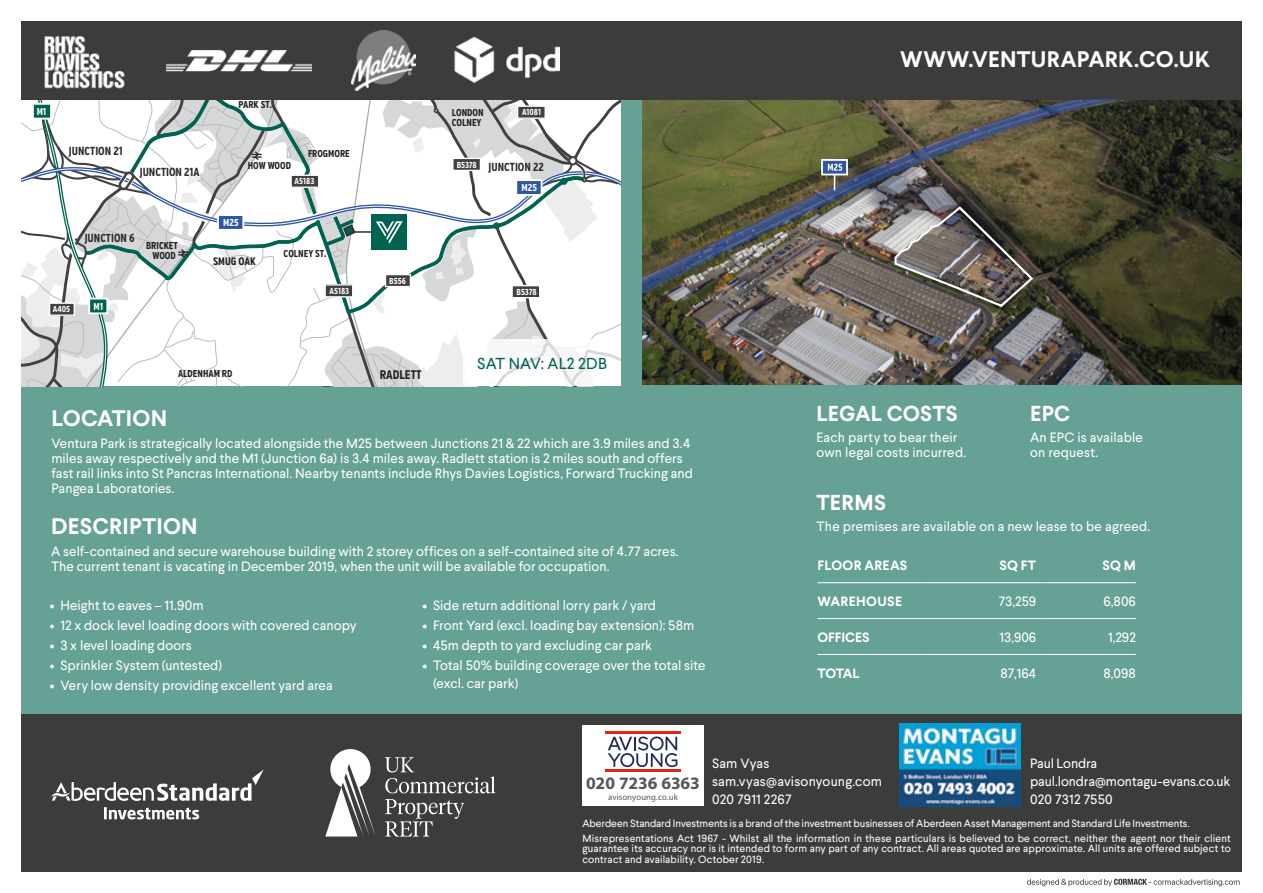
<style>
.page{position:relative;width:1263px;height:893px;background:#fff}
.page>*{position:absolute;margin:0;border:0;box-sizing:border-box;transform-origin:0 0}
.t1{font:700 22.5px "Larsseit";letter-spacing:.015em;color:#fff}
.t2{font:700 21.6px "Larsseit";letter-spacing:.01em;color:#fff}
.t3{font:700 17.55px "Myriad Pro";letter-spacing:-.01em;color:#575756}
.t4{font:15.9px "Larsseit";letter-spacing:.01em;color:#006351}
.t5{font:13.5px/15px "Larsseit";letter-spacing:.005em;color:#fff}
.t6{font:700 13.5px "Larsseit";letter-spacing:.015em;color:#fff}
.t7{font:700 12.45px "Verb Comp";color:#221f20}
.t8{font:700 11.7px "Verb Comp";color:#2e2d2c}
.t9{font:700 10.8px "Verb Comp";color:#221f20}
.t10{font:10.5px/15px "Larsseit";letter-spacing:.01em;color:#fff}
.t11{font:700 10.05px/10.1px "Verb Comp";color:#221f20}
.t12{font:700 10.05px "Verb Comp";color:#fff}
.t13{font:700 8.7px "Verb Comp";color:#fff}
.t14{font:8.7px "Myriad Pro";letter-spacing:.01em;color:#575756}
</style>
<div class="page">
<div style="left:21px;top:99px;width:1221px;height:615px;background:#66a196"></div>
<div style="left:21px;top:714px;width:1221px;height:158px;background:#3c3c3b"></div>
<hr style="left:817px;top:582px;width:105px;height:1px;background:#fff">
<hr style="left:922px;top:582px;width:120px;height:1px;background:#fff">
<hr style="left:1042px;top:582px;width:94px;height:1px;background:#fff">
<hr style="left:817px;top:618px;width:105px;height:1px;background:#fff">
<hr style="left:922px;top:618px;width:120px;height:1px;background:#fff">
<hr style="left:1042px;top:618px;width:94px;height:1px;background:#fff">
<hr style="left:817px;top:654px;width:105px;height:1px;background:#fff">
<hr style="left:922px;top:654px;width:120px;height:1px;background:#fff">
<hr style="left:1042px;top:654px;width:94px;height:1px;background:#fff">
<img style="left:642px;top:99px;width:600px;height:286px">
<div style="left:21px;top:21px;width:1221px;height:78px;background:#3c3c3b"></div>
<img style="left:167px;top:50px;width:145px;height:22px">
<img style="left:454px;top:36px;width:105px;height:47px">
<img style="left:899px;top:724px;width:121px;height:82px">
<img style="left:44px;top:36px;width:81px;height:53px">
<svg style="left:385px;top:757px;width:110px;height:36px"></svg>
<svg style="left:385px;top:799px;width:79px;height:37px"></svg>
<svg style="left:325px;top:749px;width:50px;height:87px"></svg>
<svg style="left:51px;top:769px;width:213px;height:32px"></svg>
<svg style="left:104px;top:807px;width:95px;height:12px"></svg>
<svg style="left:1027px;top:879px;width:212px;height:7px"></svg>
<img style="left:352px;top:31px;width:64px;height:60px">
<div style="left:582px;top:725px;width:122px;height:81px;background:#fff"></div>
<hr style="left:605px;top:732px;width:76px;height:2px;background:#e42313">
<hr style="left:605px;top:770px;width:76px;height:2px;background:#e42313">
<svg style="left:608px;top:736px;width:69px;height:31px"></svg>
<svg style="left:893px;top:294px;width:142px;height:15px;background:#615b53"></svg>
<img style="left:642px;top:99px;width:483px;height:195px">
<svg style="left:821px;top:159px;width:27px;height:31px"></svg>
<svg style="left:21px;top:99px;width:600px;height:287px;background:#e3e7e7"></svg>
<p class="t12" style="left:37px;top:105px;width:11px">M1</p>
<p class="t8" style="left:69px;top:144px;width:55px">JUNCTION 21</p>
<p class="t8" style="left:140px;top:165px;width:61px">JUNCTION 21A</p>
<p class="t8" style="left:85px;top:231px;width:51px">JUNCTION 6</p>
<p class="t11" style="left:146px;top:241px;width:33px;text-align:center">BRICKET<br>WOOD</p>
<p class="t13" style="left:53px;top:304px;width:19px">A405</p>
<p class="t12" style="left:93px;top:300px;width:11px">M1</p>
<p class="t11" style="left:238px;top:100px;width:35px">PARK ST.</p>
<p class="t11" style="left:248px;top:161px;width:45px">HOW WOOD</p>
<p class="t11" style="left:308px;top:149px;width:43px">FROGMORE</p>
<p class="t12" style="left:223px;top:217px;width:17px">M25</p>
<p class="t9" style="left:213px;top:255px;width:44px">SMUG OAK</p>
<p class="t13" style="left:295px;top:176px;width:21px">A5183</p>
<p class="t11" style="left:284px;top:249px;width:44px">COLNEY ST.</p>
<p class="t13" style="left:329px;top:286px;width:21px">A5183</p>
<p class="t11" style="left:178px;top:368px;width:56px">ALDENHAM RD</p>
<p class="t11" style="left:452px;top:107px;width:33px">LONDON<br>COLNEY</p>
<p class="t13" style="left:522px;top:107px;width:21px">A1081</p>
<p class="t13" style="left:457px;top:159px;width:22px">B5378</p>
<p class="t8" style="left:489px;top:160px;width:57px">JUNCTION 22</p>
<p class="t12" style="left:521px;top:182px;width:17px">M25</p>
<p class="t13" style="left:389px;top:276px;width:18px">B556</p>
<p class="t7" style="left:380px;top:367px;width:43px">RADLETT</p>
<p class="t13" style="left:516px;top:287px;width:22px">B5378</p>
<p class="t4" style="left:477px;top:353px;width:131px">SAT NAV: AL2 2DB</p>
<h1 class="t1" style="left:51px;top:403px;width:117px">LOCATION</h1>
<p class="t5" style="left:51px;top:436px;width:643px">Ventura Park is strategically located alongside the M25 between Junctions 21 &amp; 22 which are 3.9 miles and 3.4 miles away respectively and the M1 (Junction 6a) is 3.4 miles away. Radlett station is 2 miles south and offers fast rail links into St Pancras International. Nearby tenants include Rhys Davies Logistics, Forward Trucking and Pangea Laboratories.</p>
<h1 class="t1" style="left:51px;top:511px;width:148px">DESCRIPTION</h1>
<p class="t5" style="left:51px;top:544px;width:629px">A self-contained and secure warehouse building with 2 storey offices on a self-contained site of 4.77 acres.<br>The current tenant is vacating in December 2019, when the unit will be available for occupation.</p>
<p class="t5" style="left:50px;top:598px;width:155px">• Height to eaves – 11.90m</p>
<p class="t5" style="left:50px;top:618px;width:308px">• 12 x dock level loading doors with covered canopy</p>
<p class="t5" style="left:50px;top:638px;width:144px">• 3 x level loading doors</p>
<p class="t5" style="left:50px;top:658px;width:174px">• Sprinkler System (untested)</p>
<p class="t5" style="left:50px;top:678px;width:284px">• Very low density providing excellent yard area</p>
<p class="t5" style="left:423px;top:598px;width:235px">• Side return additional lorry park / yard</p>
<p class="t5" style="left:423px;top:618px;width:273px">• Front Yard (excl. loading bay extension): 58m</p>
<p class="t5" style="left:423px;top:638px;width:231px">• 45m depth to yard excluding car park</p>
<p class="t5" style="left:433px;top:657px;width:274px;line-height:18px;text-indent:-11px">• Total 50% building coverage over the total site (excl. car park)</p>
<h1 class="t1" style="left:900px;top:45px;width:311px">WWW.VENTURAPARK.CO.UK</h1>
<h2 class="t2" style="left:816px;top:400px;width:143px">LEGAL COSTS</h2>
<p class="t5" style="left:816px;top:430px;width:151px">Each party to bear their own legal costs incurred.</p>
<h2 class="t2" style="left:1030px;top:400px;width:42px">EPC</h2>
<p class="t5" style="left:1030px;top:430px;width:114px">An EPC is available on request.</p>
<h2 class="t2" style="left:816px;top:488px;width:71px">TERMS</h2>
<p class="t5" style="left:816px;top:518px;width:335px">The premises are available on a new lease to be agreed.</p>
<p class="t6" style="left:817px;top:557px;width:91px">FLOOR AREAS</p>
<p class="t6" style="left:999px;top:557px;width:38px">SQ FT</p>
<p class="t6" style="left:1102px;top:557px;width:35px">SQ M</p>
<p class="t6" style="left:817px;top:592px;width:86px">WAREHOUSE</p>
<p class="t5" style="left:999px;top:594px;width:39px">73,259</p>
<p class="t5" style="left:1103px;top:594px;width:34px">6,806</p>
<p class="t6" style="left:817px;top:628px;width:54px">OFFICES</p>
<p class="t5" style="left:999px;top:629px;width:38px">13,906</p>
<p class="t5" style="left:1108px;top:629px;width:29px">1,292</p>
<p class="t6" style="left:817px;top:664px;width:44px">TOTAL</p>
<p class="t5" style="left:1000px;top:665px;width:37px">87,164</p>
<p class="t5" style="left:1103px;top:665px;width:34px">8,098</p>
<p class="t3" style="left:586px;top:772px;width:115px">020 7236 6363</p>
<p class="t14" style="left:608px;top:791px;width:71px">avisonyoung.co.uk</p>
<p class="t5" style="left:712px;top:754px;width:172px;line-height:18px">Sam Vyas sam.vyas@avisonyoung.com<br>020 7911 2267</p>
<p class="t5" style="left:1030px;top:754px;width:202px;line-height:18px">Paul Londra paul.londra@montagu-evans.co.uk<br>020 7312 7550</p>
<p class="t10" style="left:582px;top:816px;width:650px">Aberdeen Standard Investments is a brand of the investment businesses of Aberdeen Asset Management and Standard Life Investments.<br>Misrepresentations Act 1967 - Whilst all the information in these particulars is believed to be correct, neither the agent nor their client</p>
<p class="t10" style="left:582px;top:843px;width:650px;line-height:10.5px">guarantee its accuracy nor is it intended to form any part of any contract. All areas quoted are approximate. All units are offered subject to contract and availability. October 2019.</p>
</div>
